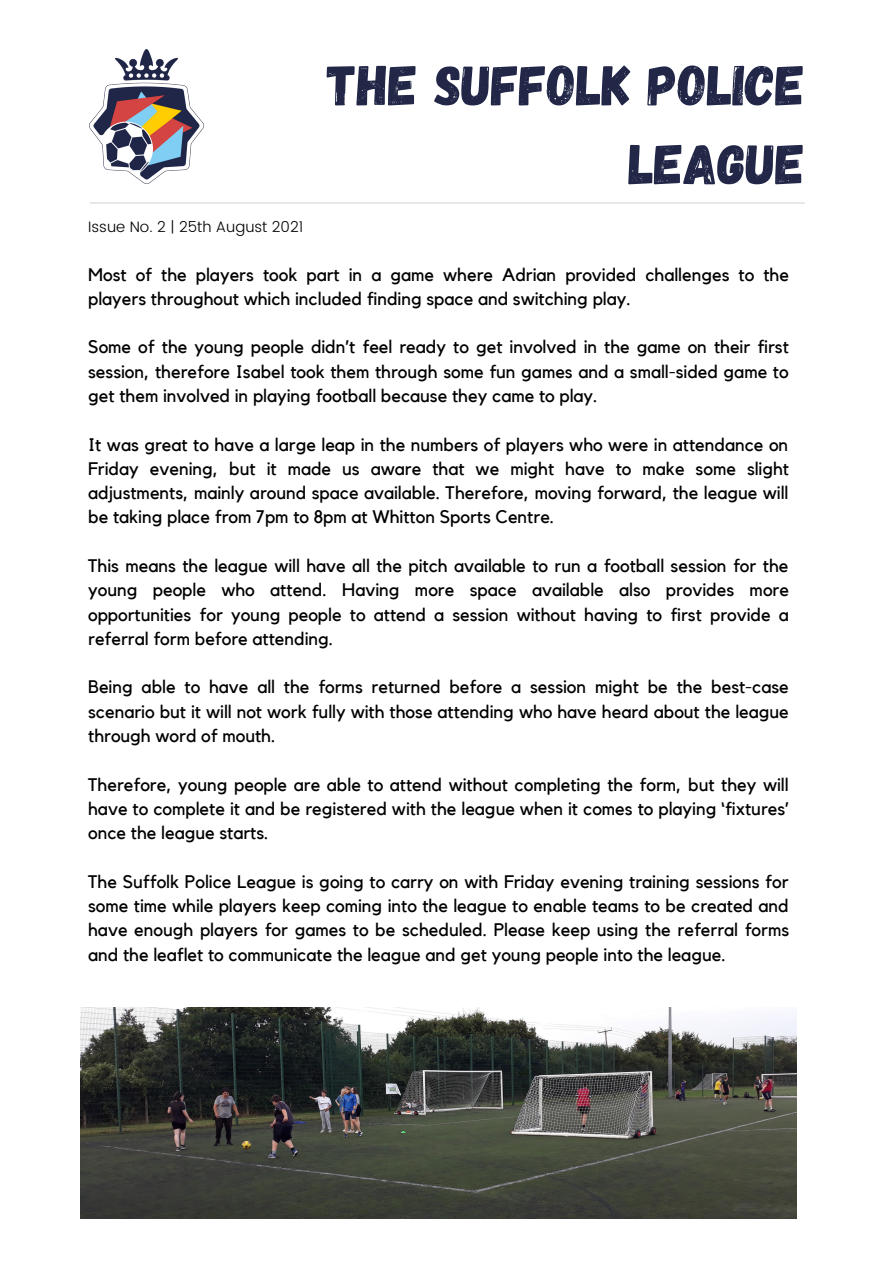
<style>
.page{position:relative;width:894px;height:1264px;background:#fff}
.page>*{position:absolute;margin:0;border:0;box-sizing:border-box;transform-origin:0 0}
.t1{font:56.55px/78.8px "Gagalin";color:#222748;text-align:right}
.t2{font:18.15px/24.3px "Kollektif";color:#000;text-align:justify}
.t3{font:300 15px "Poppins";color:#000}
</style>
<div class="page">
<hr style="left:90px;top:202px;width:714px;height:1px;background:#d6d6d6">
<img style="left:89px;top:49px;width:114px;height:134px">
<img style="left:81px;top:1007px;width:715px;height:211px">
<p class="t3" style="left:88px;top:218px;width:216px">Issue No. 2 | 25th August 2021</p>
<p class="t1" style="left:327px;top:43px;width:479px">THE SUFFOLK POLICE<br>LEAGUE</p>
<p class="t2" style="left:88px;top:263px;width:702px">Most of the players took part in a game where Adrian provided challenges to the players throughout which included finding space and switching play.</p>
<p class="t2" style="left:88px;top:335px;width:702px">Some of the young people didn’t feel ready to get involved in the game on their first session, therefore Isabel took them through some fun games and a small-sided game to get them involved in playing football because they came to play.</p>
<p class="t2" style="left:88px;top:433px;width:702px">It was great to have a large leap in the numbers of players who were in attendance on Friday evening, but it made us aware that we might have to make some slight adjustments, mainly around space available. Therefore, moving forward, the league will be taking place from 7pm to 8pm at Whitton Sports Centre.</p>
<p class="t2" style="left:88px;top:554px;width:702px">This means the league will have all the pitch available to run a football session for the young people who attend. Having more space available also provides more opportunities for young people to attend a session without having to first provide a referral form before attending.</p>
<p class="t2" style="left:88px;top:675px;width:702px">Being able to have all the forms returned before a session might be the best-case scenario but it will not work fully with those attending who have heard about the league through word of mouth.</p>
<p class="t2" style="left:88px;top:772px;width:702px">Therefore, young people are able to attend without completing the form, but they will have to complete it and be registered with the league when it comes to playing ‘fixtures’ once the league starts.</p>
<p class="t2" style="left:88px;top:869px;width:702px">The Suffolk Police League is going to carry on with Friday evening training sessions for some time while players keep coming into the league to enable teams to be created and have enough players for games to be scheduled. Please keep using the referral forms and the leaflet to communicate the league and get young people into the league.</p>
</div>
